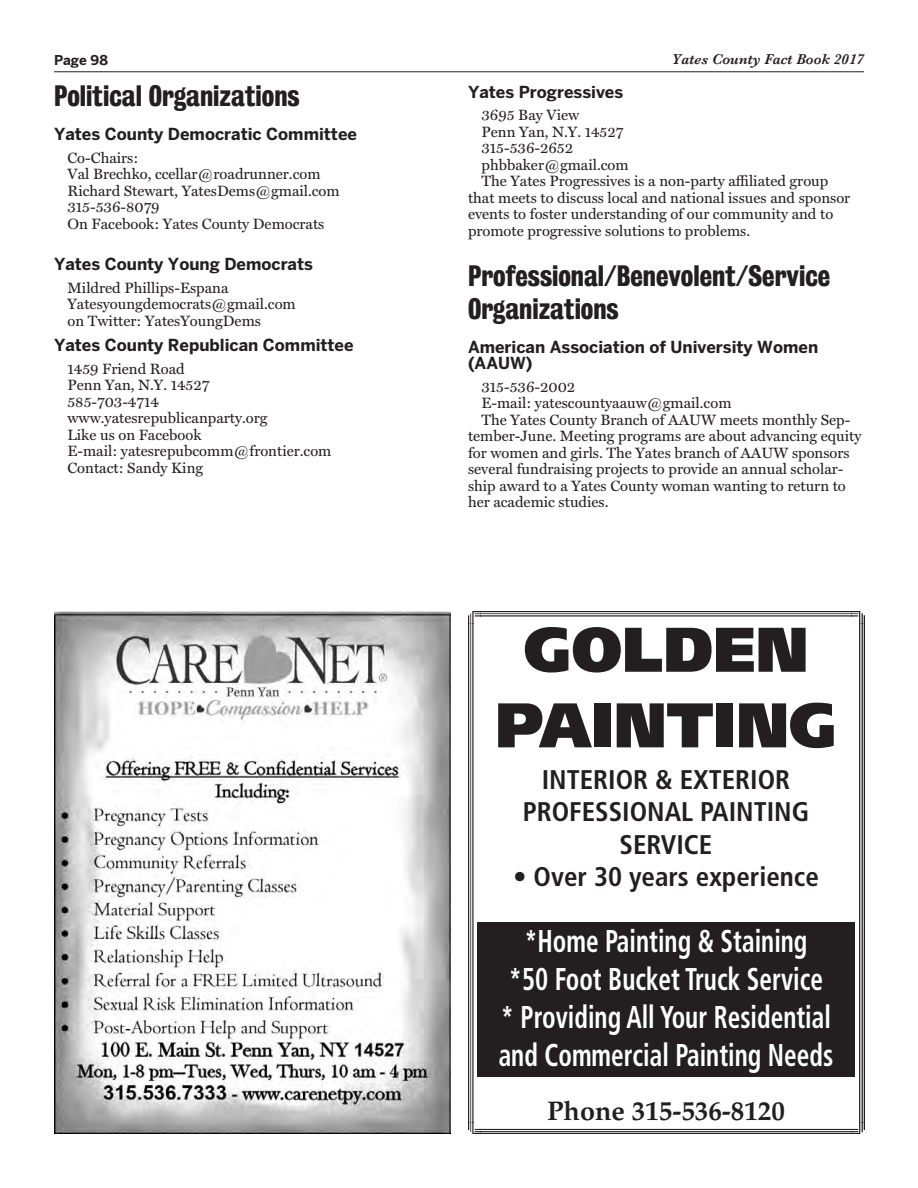
<style>
.page{position:relative;width:918px;height:1188px;background:#fff}
.page>*{position:absolute;margin:0;border:0;box-sizing:border-box;transform-origin:0 0}
.t1{font:900 63px/75.6px "Frutiger";color:#231f20;text-align:center}
.t2{font:700 condensed 31.5px/37.8px "Frutiger";color:#fff;text-align:center;scale:.8 1}
.t3{font:700 condensed 27px/32.4px "Frutiger";color:#231f20;text-align:center}
.Brief_head{font:700 27px/33.3px "Bureau Grot Cond";color:#231f20}
.t4{font:700 27px "Palatino";color:#231f20}
.Subhead{font:700 16.5px/16.5px "Benton Sans";color:#231f20}
.Body_type_RR{font:15px/16.5px "Miller Text";color:#231f20}
.t5{font:italic 600 15px "Baskerville";color:#231f20}
.t6{font:700 13.5px "Benton Sans";color:#231f20}
</style>
<div class="page">
<hr style="left:54px;top:72px;width:810px;height:1px;background:#231f20">
<img style="left:54px;top:612px;width:396px;height:522px">
<svg style="left:468px;top:612px;width:13px;height:11px"></svg>
<svg style="left:851px;top:612px;width:13px;height:11px"></svg>
<svg style="left:851px;top:1122px;width:13px;height:12px"></svg>
<svg style="left:468px;top:1122px;width:13px;height:12px"></svg>
<img style="left:481px;top:612px;width:370px;height:5px">
<img style="left:859px;top:623px;width:5px;height:499px">
<img style="left:481px;top:1128px;width:370px;height:6px">
<img style="left:468px;top:623px;width:6px;height:499px">
<div style="left:477px;top:922px;width:378px;height:155px;background:#231f20"></div>
<p class="t6" style="left:54px;top:52px;width:56px">Page 98</p>
<p class="t5" style="left:672px;top:50px;width:194px">Yates County Fact Book 2017</p>
<p class="Brief_head" style="left:54px;top:79px;width:247px">Political Organizations</p>
<p class="Subhead" style="left:54px;top:126px;width:305px">Yates County Democratic Committee</p>
<p class="Body_type_RR" style="left:68px;top:150px;width:72px">Co-Chairs:</p>
<p class="Body_type_RR" style="left:68px;top:166px;width:255px">Val Brechko, ccellar@roadrunner.com</p>
<p class="Body_type_RR" style="left:68px;top:183px;width:274px">Richard Stewart, YatesDems@gmail.com</p>
<p class="Body_type_RR" style="left:68px;top:199px;width:94px">315-536-8079</p>
<p class="Body_type_RR" style="left:68px;top:216px;width:258px">On Facebook: Yates County Democrats</p>
<p class="Subhead" style="left:54px;top:256px;width:261px">Yates County Young Democrats</p>
<p class="Body_type_RR" style="left:68px;top:280px;width:162px">Mildred Phillips-Espana</p>
<p class="Body_type_RR" style="left:68px;top:296px;width:230px">Yatesyoungdemocrats@gmail.com</p>
<p class="Body_type_RR" style="left:68px;top:313px;width:195px">on Twitter: YatesYoungDems</p>
<p class="Subhead" style="left:54px;top:337px;width:301px">Yates County Republican Committee</p>
<p class="Body_type_RR" style="left:68px;top:361px;width:119px">1459 Friend Road</p>
<p class="Body_type_RR" style="left:68px;top:377px;width:143px">Penn Yan, N.Y. 14527</p>
<p class="Body_type_RR" style="left:68px;top:394px;width:93px">585-703-4714</p>
<p class="Body_type_RR" style="left:68px;top:410px;width:202px">www.yatesrepublicanparty.org</p>
<p class="Body_type_RR" style="left:68px;top:427px;width:136px">Like us on Facebook</p>
<p class="Body_type_RR" style="left:68px;top:443px;width:265px">E-mail: yatesrepubcomm@frontier.com</p>
<p class="Body_type_RR" style="left:68px;top:460px;width:137px">Contact: Sandy King</p>
<p class="Subhead" style="left:468px;top:83px;width:157px">Yates Progressives</p>
<p class="Body_type_RR" style="left:482px;top:107px;width:99px">3695 Bay View</p>
<p class="Body_type_RR" style="left:482px;top:124px;width:143px">Penn Yan, N.Y. 14527</p>
<p class="Body_type_RR" style="left:482px;top:140px;width:93px">315-536-2652</p>
<p class="Body_type_RR" style="left:482px;top:157px;width:149px">phbbaker@gmail.com</p>
<p class="Body_type_RR" style="left:468px;top:173px;width:384px;text-indent:14px">The Yates Progressives is a non-party affiliated group that meets to discuss local and national issues and sponsor events to foster understanding of our community and to promote progressive solutions to problems.</p>
<p class="Brief_head" style="left:468px;top:259px;width:364px">Professional/Benevolent/Service<br>Organizations</p>
<p class="Subhead" style="left:468px;top:338px;width:352px">American Association of University Women (AAUW)</p>
<p class="Body_type_RR" style="left:482px;top:379px;width:95px">315-536-2002</p>
<p class="Body_type_RR" style="left:482px;top:395px;width:252px">E-mail: yatescountyaauw@gmail.com</p>
<p class="Body_type_RR" style="left:468px;top:412px;width:395px;text-indent:14px">The Yates County Branch of AAUW meets monthly Sep&shy;tember-June. Meeting programs are about advancing equity for women and girls. The Yates branch of AAUW sponsors several fundraising projects to provide an annual scholar&shy;ship award to a Yates County woman wanting to return to her academic studies.</p>
<p class="t1" style="left:495px;top:611px;width:343px">GOLDEN<br>PAINTING</p>
<p class="t3" style="left:523px;top:763px;width:288px">INTERIOR &amp; EXTERIOR<br>PROFESSIONAL PAINTING<br>SERVICE</p>
<p class="t3" style="left:513px;top:860px;width:307px">• Over 30 years experience</p>
<p class="t2" style="left:499px;top:922px;width:420px">*Home Painting &amp; Staining<br>*50 Foot Bucket Truck Service * Providing All Your Residential and Commercial Painting Needs</p>
<p class="t4" style="left:547px;top:1095px;width:239px">Phone 315-536-8120</p>
</div>
